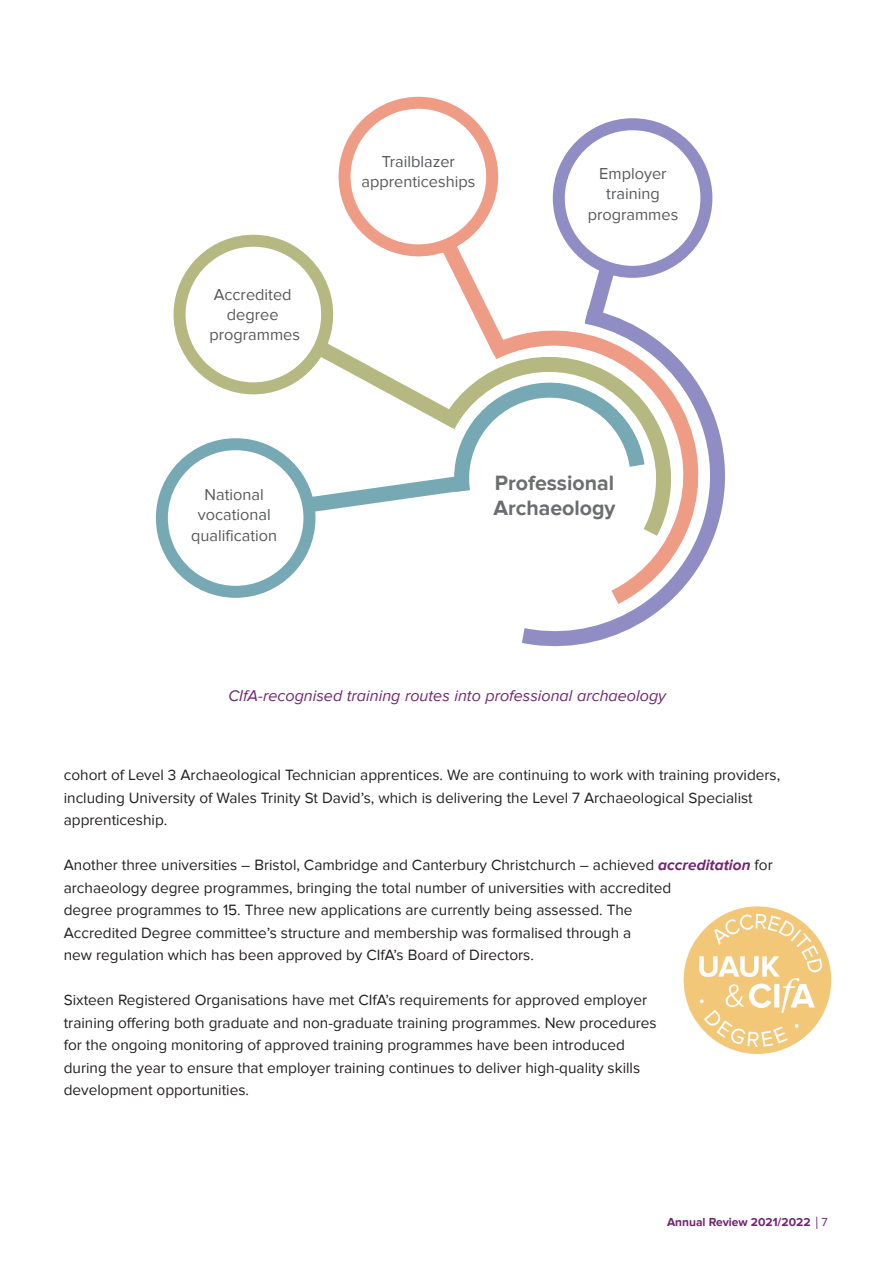
<style>
.page{position:relative;width:893px;height:1263px;background:#fff}
.page>*{position:absolute;margin:0;border:0;box-sizing:border-box;transform-origin:0 0}
.t1{font:700 21.3px/25px "Proxima Nova";color:#6c6d70}
.t2{font:16.35px/20.1px "Proxima Nova";color:#57585a;text-align:center}
.t3{font:italic 16.2px "Proxima Nova";color:#70256f}
.t4{font:15.3px/22.5px "Proxima Nova";color:#231f20}
.t5{font:700 12px "Proxima Nova";color:#70256f}
.s1{font-weight:700;font-style:italic;color:#70256f}
.s2{font-weight:400}
</style>
<div class="page">
<svg style="left:522px;top:413px;width:203px;height:234px"></svg>
<svg style="left:522px;top:411px;width:191px;height:204px"></svg>
<svg style="left:156px;top:96px;width:556px;height:502px"></svg>
<img style="left:683px;top:906px;width:149px;height:148px">
<p class="t2" style="left:210px;top:285px;width:92px">Accredited degree programmes</p>
<p class="t2" style="left:191px;top:485px;width:88px">National vocational qualification</p>
<p class="t2" style="left:362px;top:152px;width:115px">Trailblazer apprenticeships</p>
<p class="t2" style="left:588px;top:164px;width:92px">Employer training programmes</p>
<h1 class="t1" style="left:493px;top:471px;width:124px">Professional<br>Archaeology</h1>
<p class="t3" style="left:228px;top:686px;width:439px">CIfA-recognised training routes into professional archaeology</p>
<p class="t4" style="left:64px;top:764px;width:718px">cohort of Level 3 Archaeological Technician apprentices. We are continuing to work with training providers, including University of Wales Trinity St David’s, which is delivering the Level 7 Archaeological Specialist apprenticeship.</p>
<p class="t4" style="left:64px;top:854px;width:710px">Another three universities – Bristol, Cambridge and Canterbury Christchurch – achieved <span class="s1">accreditation</span> for archaeology degree programmes, bringing the total number of universities with accredited<br>degree programmes to 15. Three new applications are currently being assessed. The<br>Accredited Degree committee’s structure and membership was formalised through a<br>new regulation which has been approved by CIfA’s Board of Directors.</p>
<p class="t4" style="left:64px;top:989px;width:594px">Sixteen Registered Organisations have met CIfA’s requirements for approved employer training offering both graduate and non-graduate training programmes. New procedures for the ongoing monitoring of approved training programmes have been introduced during the year to ensure that employer training continues to deliver high-quality skills development opportunities.</p>
<p class="t5" style="left:667px;top:1215px;width:162px">Annual Review 2021/2022 <span class="s2">7</span></p>
</div>
